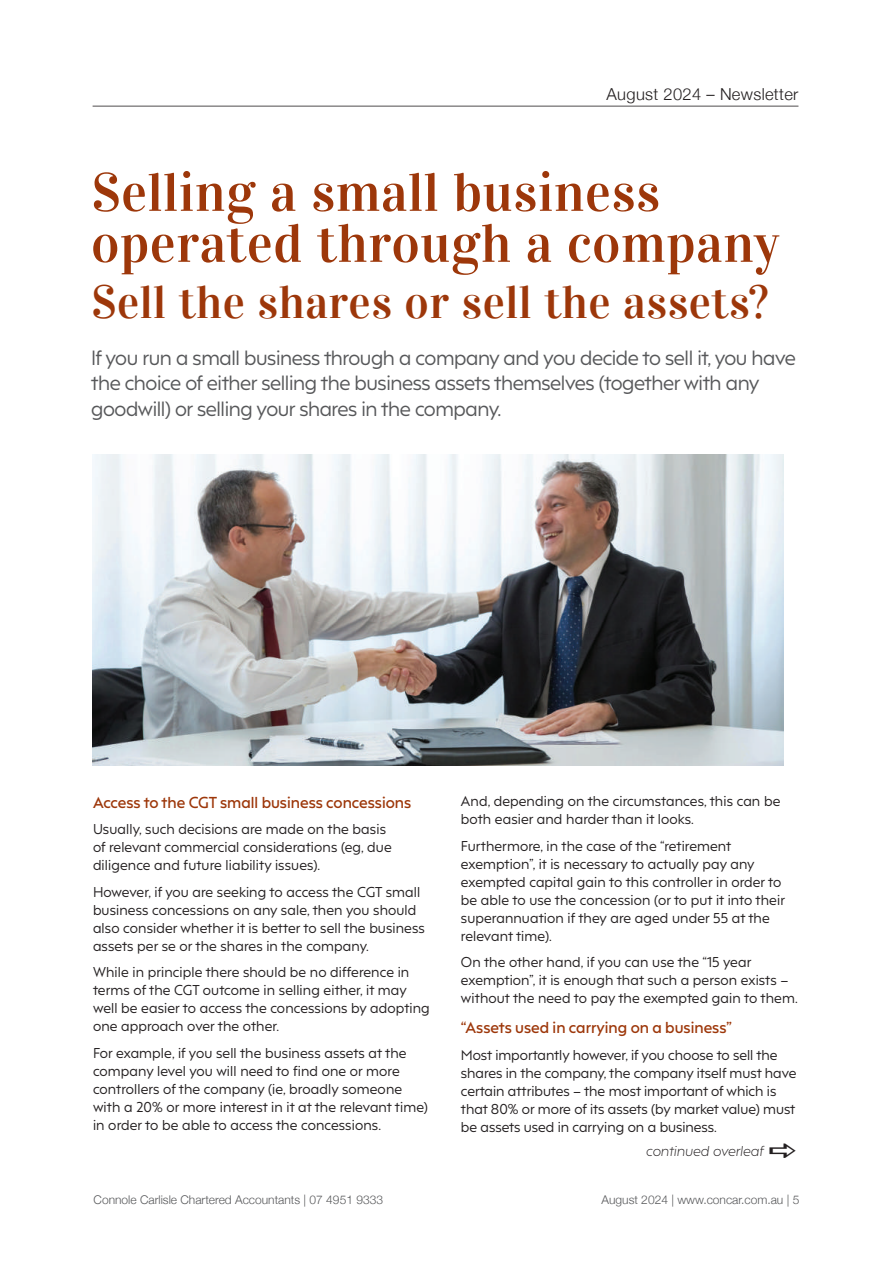
<style>
.page{position:relative;width:893px;height:1263px;background:#fff}
.page>*{position:absolute;margin:0;border:0;box-sizing:border-box;transform-origin:0 0}
.t1{font:54px/51px "Vidaloka";letter-spacing:.01em;color:#9d370a}
.t2{font:46.5px "Vidaloka";letter-spacing:.01em;color:#9d370a}
.t3{font:19.5px/25.5px "F37 Hooj";letter-spacing:-.02em;color:#57585a}
.t4{font:300 16.5px "Helvetica Neue";letter-spacing:.02em;color:#231f20}
.t5{font:600 15px "F37 Hooj";color:#9d370a}
.t6{font:13.5px/18px "F37 Hooj";letter-spacing:.01em;color:#231f20}
.t7{font:italic 300 13.5px "F37 Hooj";letter-spacing:.01em;color:#231f20}
.t8{font:300 12px "Helvetica Neue";color:#57585a}
</style>
<div class="page">
<hr style="left:93px;top:106px;width:705px;height:1px;background:#231f20">
<img style="left:92px;top:454px;width:692px;height:311px">
<p class="t4" style="left:607px;top:81px;width:193px">August 2024 – Newsletter</p>
<h1 class="t1" style="left:91px;top:167px;width:690px">Selling a small business operated through a company</h1>
<h2 class="t2" style="left:91px;top:275px;width:679px">Sell the shares or sell the assets?</h2>
<h3 class="t3" style="left:91px;top:343px;width:706px">If you run a small business through a company and you decide to sell it, you have the choice of either selling the business assets themselves (together with any goodwill) or selling your shares in the company.</h3>
<p class="t5" style="left:93px;top:789px;width:320px">Access to the CGT small business concessions</p>
<p class="t6" style="left:93px;top:819px;width:300px">Usually, such decisions are made on the basis of relevant commercial considerations (eg, due diligence and future liability issues).</p>
<p class="t6" style="left:93px;top:881px;width:333px">However, if you are seeking to access the CGT small business concessions on any sale, then you should also consider whether it is better to sell the business assets per se or the shares in the company.</p>
<p class="t6" style="left:93px;top:962px;width:338px">While in principle there should be no difference in terms of the CGT outcome in selling either, it may well be easier to access the concessions by adopting one approach over the other.</p>
<p class="t6" style="left:93px;top:1042px;width:336px">For example, if you sell the business assets at the company level you will need to find one or more controllers of the company (ie, broadly someone with a 20% or more interest in it at the relevant time) in order to be able to access the concessions.</p>
<p class="t6" style="left:461px;top:791px;width:321px">And, depending on the circumstances, this can be both easier and harder than it looks.</p>
<p class="t6" style="left:461px;top:835px;width:326px">Furthermore, in the case of the “retirement exemption”, it is necessary to actually pay any exempted capital gain to this controller in order to be able to use the concession (or to put it into their superannuation if they are aged under 55 at the relevant time).</p>
<p class="t6" style="left:461px;top:952px;width:338px">On the other hand, if you can use the “15 year exemption”, it is enough that such a person exists – without the need to pay the exempted gain to them.</p>
<p class="t5" style="left:461px;top:1015px;width:273px">“Assets used in carrying on a business”</p>
<p class="t6" style="left:461px;top:1044px;width:337px">Most importantly however, if you choose to sell the shares in the company, the company itself must have certain attributes – the most important of which is that 80% or more of its assets (by market value) must be assets used in carrying on a business.</p>
<p class="t7" style="left:646px;top:1139px;width:119px">continued overleaf</p>
<p class="t8" style="left:94px;top:1190px;width:291px">Connole Carlisle Chartered Accountants | 07 4951 9333</p>
<p class="t8" style="left:601px;top:1190px;width:199px">August 2024 | www.concar.com.au | 5</p>
</div>
